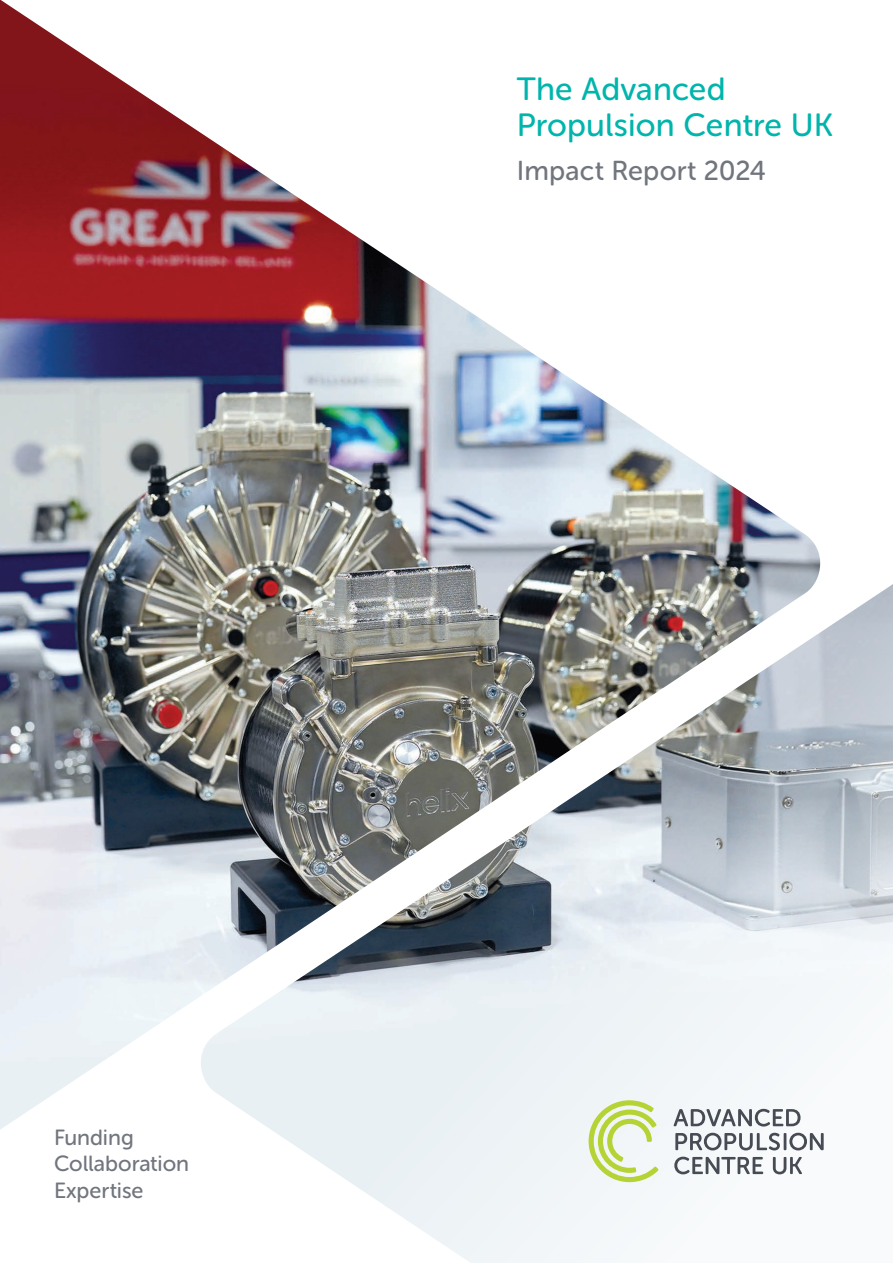
<style>
.page{position:relative;width:893px;height:1263px;background:#fff}
.page>*{position:absolute;margin:0;border:0;box-sizing:border-box;transform-origin:0 0}
.t1{font:31.95px/36px "Museo Sans Rounded 500";letter-spacing:.005em;color:#00b5ac}
.t2{font:27.3px "Museo Sans Rounded 500";letter-spacing:.01em;color:#71757d}
.t3{font:21.9px/26.2px "Museo Sans Rounded 500";letter-spacing:-.005em;color:#71757d}
</style>
<div class="page">
<img style="left:0;top:0;width:607px;height:1130px">
<img style="left:199px;top:403px;width:694px;height:860px">
<svg style="left:589px;top:1100px;width:69px;height:82px"></svg>
<svg style="left:674px;top:1109px;width:126px;height:17px"></svg>
<svg style="left:675px;top:1133px;width:149px;height:17px"></svg>
<svg style="left:773px;top:1157px;width:29px;height:17px"></svg>
<svg style="left:674px;top:1157px;width:89px;height:17px"></svg>
<h1 class="t1" style="left:517px;top:72px;width:318px">The Advanced<br>Propulsion Centre UK</h1>
<p class="t2" style="left:517px;top:156px;width:251px">Impact Report 2024</p>
<p class="t3" style="left:54px;top:1124px;width:137px">Funding<br>Collaboration<br>Expertise</p>
</div>
